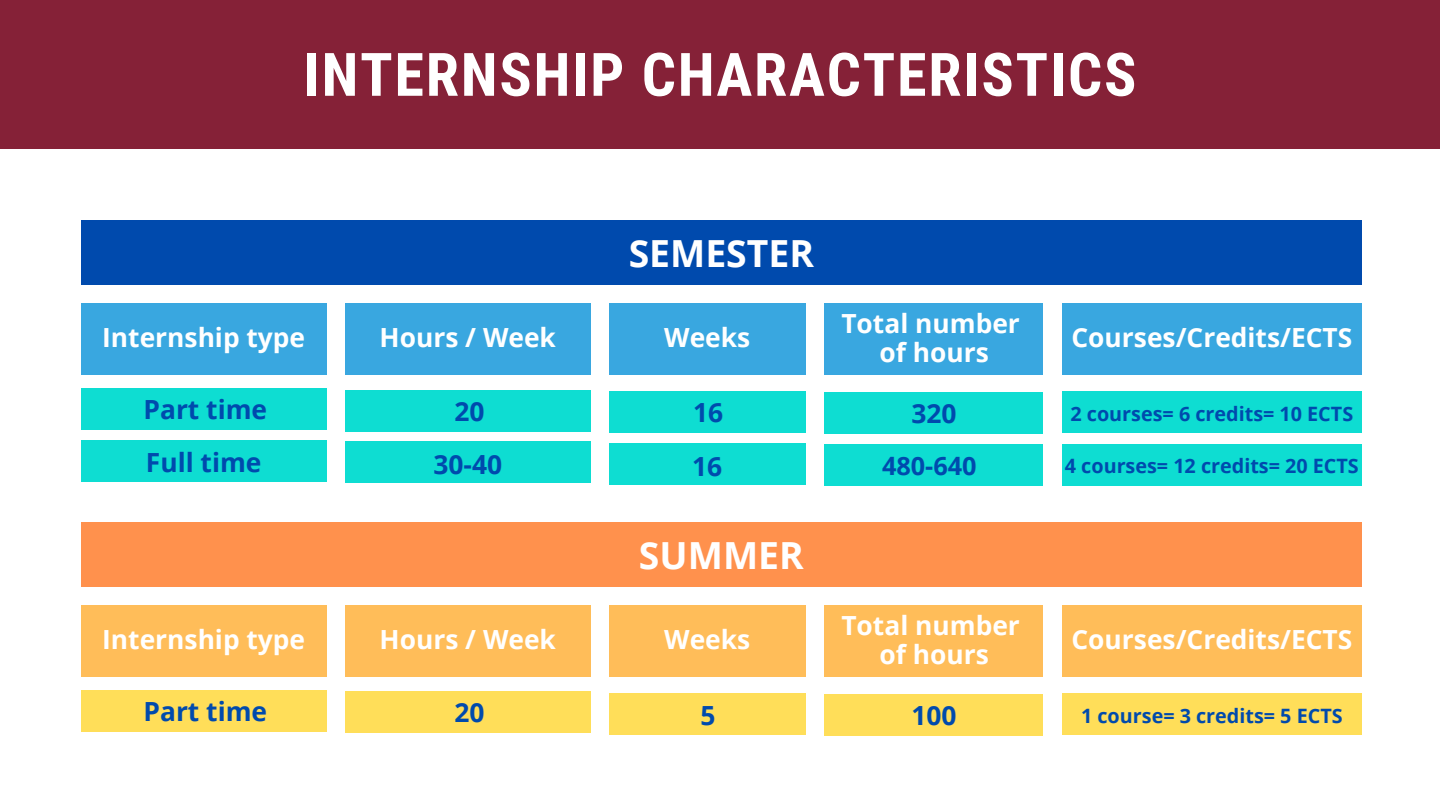
<style>
.page{position:relative;width:1440px;height:810px;background:#fff}
.page>*{position:absolute;margin:0;border:0;box-sizing:border-box;transform-origin:0 0}
.t1{font:700 60px "Roboto Condensed";letter-spacing:.03em;color:#fff}
.t2{font:700 37.4px "Open Sans";color:#fff}
.t3{font:700 26.4px "Open Sans";color:#fff}
.t4{font:700 26.4px "Open Sans";color:#004aad}
.t5{font:700 25.3px "Open Sans";color:#004aad}
.t6{font:700 19.8px "Open Sans";color:#004aad}
</style>
<div class="page">
<div style="left:0;top:0;width:1440px;height:149px;background:#852137"></div>
<div style="left:81px;top:220px;width:1281px;height:65px;background:#004aad"></div>
<div style="left:609px;top:304px;width:197px;height:71px;background:#39a7e0"></div>
<div style="left:609px;top:392px;width:197px;height:41px;background:#0eddd2"></div>
<div style="left:609px;top:443px;width:197px;height:42px;background:#0eddd2"></div>
<div style="left:825px;top:304px;width:218px;height:71px;background:#39a7e0"></div>
<div style="left:825px;top:393px;width:218px;height:41px;background:#0eddd2"></div>
<div style="left:825px;top:444px;width:218px;height:41px;background:#0eddd2"></div>
<div style="left:345px;top:304px;width:245px;height:71px;background:#39a7e0"></div>
<div style="left:345px;top:390px;width:245px;height:41px;background:#0eddd2"></div>
<div style="left:345px;top:442px;width:245px;height:41px;background:#0eddd2"></div>
<div style="left:81px;top:304px;width:245px;height:71px;background:#39a7e0"></div>
<div style="left:81px;top:388px;width:245px;height:42px;background:#0eddd2"></div>
<div style="left:81px;top:440px;width:245px;height:41px;background:#0eddd2"></div>
<div style="left:1062px;top:304px;width:299px;height:71px;background:#39a7e0"></div>
<div style="left:1062px;top:392px;width:299px;height:41px;background:#0eddd2"></div>
<div style="left:1062px;top:444px;width:299px;height:41px;background:#0eddd2"></div>
<div style="left:81px;top:522px;width:1281px;height:65px;background:#ff914d"></div>
<div style="left:609px;top:606px;width:197px;height:71px;background:#ffbd59"></div>
<div style="left:609px;top:694px;width:197px;height:41px;background:#ffde59"></div>
<div style="left:825px;top:694px;width:218px;height:42px;background:#ffde59"></div>
<div style="left:345px;top:692px;width:245px;height:41px;background:#ffde59"></div>
<div style="left:81px;top:690px;width:245px;height:41px;background:#ffde59"></div>
<div style="left:1062px;top:694px;width:299px;height:41px;background:#ffde59"></div>
<div style="left:825px;top:606px;width:218px;height:71px;background:#ffbd59"></div>
<div style="left:345px;top:606px;width:245px;height:71px;background:#ffbd59"></div>
<div style="left:81px;top:606px;width:245px;height:71px;background:#ffbd59"></div>
<div style="left:1062px;top:606px;width:299px;height:71px;background:#ffbd59"></div>
<p class="t1" style="left:304px;top:40px;width:834px">INTERNSHIP CHARACTERISTICS</p>
<p class="t2" style="left:629px;top:227px;width:187px">SEMESTER</p>
<p class="t3" style="left:102px;top:319px;width:204px">Internship type</p>
<p class="t3" style="left:380px;top:319px;width:178px">Hours / Week</p>
<p class="t3" style="left:664px;top:319px;width:88px">Weeks</p>
<p class="t3" style="left:841px;top:305px;width:180px">Total number</p>
<p class="t3" style="left:879px;top:334px;width:111px">of hours</p>
<p class="t3" style="left:1072px;top:319px;width:282px">Courses/Credits/ECTS</p>
<p class="t4" style="left:144px;top:391px;width:125px">Part time</p>
<p class="t4" style="left:146px;top:444px;width:117px">Full time</p>
<p class="t4" style="left:454px;top:393px;width:32px">20</p>
<p class="t4" style="left:434px;top:446px;width:70px">30-40</p>
<p class="t4" style="left:693px;top:394px;width:32px">16</p>
<p class="t4" style="left:692px;top:447px;width:32px">16</p>
<p class="t4" style="left:912px;top:395px;width:47px">320</p>
<p class="t5" style="left:882px;top:448px;width:96px">480-640</p>
<p class="t6" style="left:1071px;top:400px;width:284px">2 courses= 6 credits= 10 ECTS</p>
<p class="t6" style="left:1065px;top:452px;width:295px">4 courses= 12 credits= 20 ECTS</p>
<p class="t2" style="left:639px;top:529px;width:166px">SUMMER</p>
<p class="t3" style="left:102px;top:621px;width:204px">Internship type</p>
<p class="t3" style="left:380px;top:621px;width:178px">Hours / Week</p>
<p class="t3" style="left:664px;top:621px;width:88px">Weeks</p>
<p class="t3" style="left:841px;top:607px;width:180px">Total number</p>
<p class="t3" style="left:879px;top:636px;width:111px">of hours</p>
<p class="t3" style="left:1072px;top:621px;width:282px">Courses/Credits/ECTS</p>
<p class="t4" style="left:144px;top:692px;width:125px">Part time</p>
<p class="t4" style="left:454px;top:694px;width:32px">20</p>
<p class="t4" style="left:701px;top:697px;width:17px">5</p>
<p class="t4" style="left:912px;top:697px;width:47px">100</p>
<p class="t6" style="left:1081px;top:702px;width:263px">1 course= 3 credits= 5 ECTS</p>
</div>
